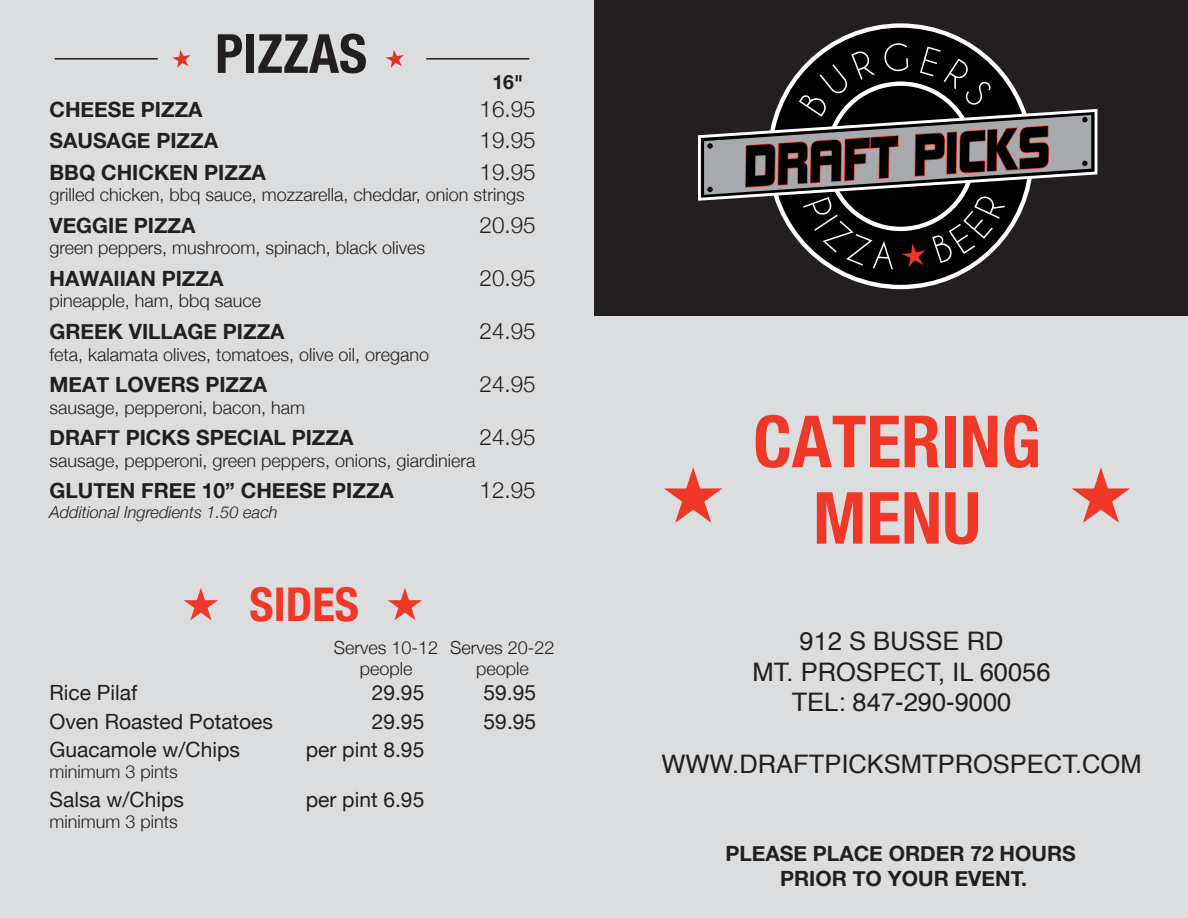
<style>
.page{position:relative;width:1188px;height:918px;background:#dcddde}
.page>*{position:absolute;margin:0;border:0;box-sizing:border-box;transform-origin:0 0}
.t1{font:700 condensed 72px/76.5px "Helvetica Neue";color:#ef3828;text-align:center}
.t2{font:700 condensed 54px "Helvetica Neue";color:#231f20}
.t3{font:700 condensed 46.5px "Helvetica Neue";color:#ef3828}
.t4{font:25.5px/30.6px "Helvetica";color:#231f20;text-align:center}
.t5{font:300 22.5px "Helvetica Neue";color:#231f20}
.t6{font:700 21px/25.2px "Helvetica Neue";color:#231f20;text-align:center}
.t7{font:21px "Helvetica Neue";color:#231f20}
.t8{font:700 19.5px "Helvetica Neue";color:#231f20}
.t9{font:300 18px/21.6px "Helvetica Neue";color:#231f20;text-align:center}
.t10{font:italic 300 16.5px "Helvetica Neue";color:#231f20}
</style>
<div class="page">
<div style="left:594px;top:0;width:594px;height:315px;background:#231f20"></div>
<svg style="left:770px;top:26px;width:261px;height:261px;background:#262626"></svg>
<div style="left:828px;top:84px;width:145px;height:145px;background:#000;border-radius:50%"></div>
<svg style="left:698px;top:107px;width:400px;height:95px"></svg>
<img style="left:915px;top:125px;width:134px;height:52px">
<img style="left:746px;top:126px;width:302px;height:61px">
<img style="left:902px;top:243px;width:24px;height:25px">
<img style="left:799px;top:43px;width:192px;height:74px">
<img style="left:803px;top:197px;width:90px;height:72px">
<img style="left:932px;top:197px;width:73px;height:66px">
<svg style="left:664px;top:467px;width:58px;height:56px"></svg>
<svg style="left:1072px;top:467px;width:58px;height:56px"></svg>
<hr style="left:55px;top:58px;width:103px;height:2px;background:#231f20">
<hr style="left:426px;top:58px;width:103px;height:2px;background:#231f20">
<svg style="left:386px;top:50px;width:18px;height:18px"></svg>
<svg style="left:172px;top:50px;width:18px;height:18px"></svg>
<svg style="left:184px;top:588px;width:34px;height:32px"></svg>
<svg style="left:388px;top:588px;width:34px;height:32px"></svg>
<h2 class="t2" style="left:215px;top:9px;width:153px">PIZZAS</h2>
<p class="t8" style="left:492px;top:67px;width:32px">16"</p>
<p class="t6" style="left:49px;top:97px;width:155px">CHEESE PIZZA</p>
<p class="t5" style="left:480px;top:90px;width:58px">16.95</p>
<p class="t6" style="left:49px;top:129px;width:170px">SAUSAGE PIZZA</p>
<p class="t5" style="left:480px;top:122px;width:58px">19.95</p>
<p class="t6" style="left:49px;top:160px;width:218px">BBQ CHICKEN PIZZA</p>
<p class="t5" style="left:480px;top:153px;width:58px">19.95</p>
<p class="t9" style="left:49px;top:183px;width:477px">grilled chicken, bbq sauce, mozzarella, cheddar, onion strings</p>
<p class="t6" style="left:49px;top:213px;width:148px">VEGGIE PIZZA</p>
<p class="t5" style="left:480px;top:207px;width:58px">20.95</p>
<p class="t9" style="left:49px;top:236px;width:377px">green peppers, mushroom, spinach, black olives</p>
<p class="t6" style="left:49px;top:266px;width:176px">HAWAIIAN PIZZA</p>
<p class="t5" style="left:480px;top:260px;width:58px">20.95</p>
<p class="t9" style="left:49px;top:289px;width:213px">pineapple, ham, bbq sauce</p>
<p class="t6" style="left:49px;top:319px;width:237px">GREEK VILLAGE PIZZA</p>
<p class="t5" style="left:480px;top:313px;width:58px">24.95</p>
<p class="t9" style="left:49px;top:342px;width:381px">feta, kalamata olives, tomatoes, olive oil, oregano</p>
<p class="t6" style="left:49px;top:373px;width:219px">MEAT LOVERS PIZZA</p>
<p class="t5" style="left:480px;top:366px;width:58px">24.95</p>
<p class="t9" style="left:49px;top:395px;width:257px">sausage, pepperoni, bacon, ham</p>
<p class="t6" style="left:49px;top:426px;width:306px">DRAFT PICKS SPECIAL PIZZA</p>
<p class="t5" style="left:480px;top:419px;width:58px">24.95</p>
<p class="t9" style="left:49px;top:448px;width:428px">sausage, pepperoni, green peppers, onions, giardiniera</p>
<p class="t6" style="left:49px;top:479px;width:346px">GLUTEN FREE 10” CHEESE PIZZA</p>
<p class="t5" style="left:480px;top:472px;width:58px">12.95</p>
<p class="t10" style="left:49px;top:499px;width:230px">Additional Ingredients 1.50 each</p>
<h3 class="t3" style="left:250px;top:566px;width:111px">SIDES</h3>
<p class="t9" style="left:334px;top:635px;width:106px">Serves 10-12 people</p>
<p class="t9" style="left:450px;top:635px;width:106px">Serves 20-22 people</p>
<p class="t7" style="left:49px;top:678px;width:89px">Rice Pilaf</p>
<p class="t7" style="left:372px;top:678px;width:54px">29.95</p>
<p class="t7" style="left:484px;top:678px;width:54px">59.95</p>
<p class="t7" style="left:49px;top:706px;width:225px">Oven Roasted Potatoes</p>
<p class="t7" style="left:372px;top:706px;width:54px">29.95</p>
<p class="t7" style="left:484px;top:706px;width:54px">59.95</p>
<p class="t7" style="left:49px;top:734px;width:192px">Guacamole w/Chips</p>
<p class="t7" style="left:306px;top:734px;width:120px">per pint 8.95</p>
<p class="t9" style="left:49px;top:760px;width:130px">minimum 3 pints</p>
<p class="t7" style="left:49px;top:784px;width:136px">Salsa w/Chips</p>
<p class="t7" style="left:306px;top:784px;width:120px">per pint 6.95</p>
<p class="t9" style="left:49px;top:810px;width:130px">minimum 3 pints</p>
<h1 class="t1" style="left:753px;top:398px;width:289px">CATERING<br>MENU</h1>
<h3 class="t4" style="left:753px;top:627px;width:300px">912 S BUSSE RD<br>MT. PROSPECT, IL 60056<br>TEL: 847-290-9000</h3>
<h3 class="t4" style="left:661px;top:749px;width:482px">WWW.DRAFTPICKSMTPROSPECT.COM</h3>
<p class="t6" style="left:725px;top:842px;width:352px">PLEASE PLACE ORDER 72 HOURS<br>PRIOR TO YOUR EVENT.</p>
</div>
